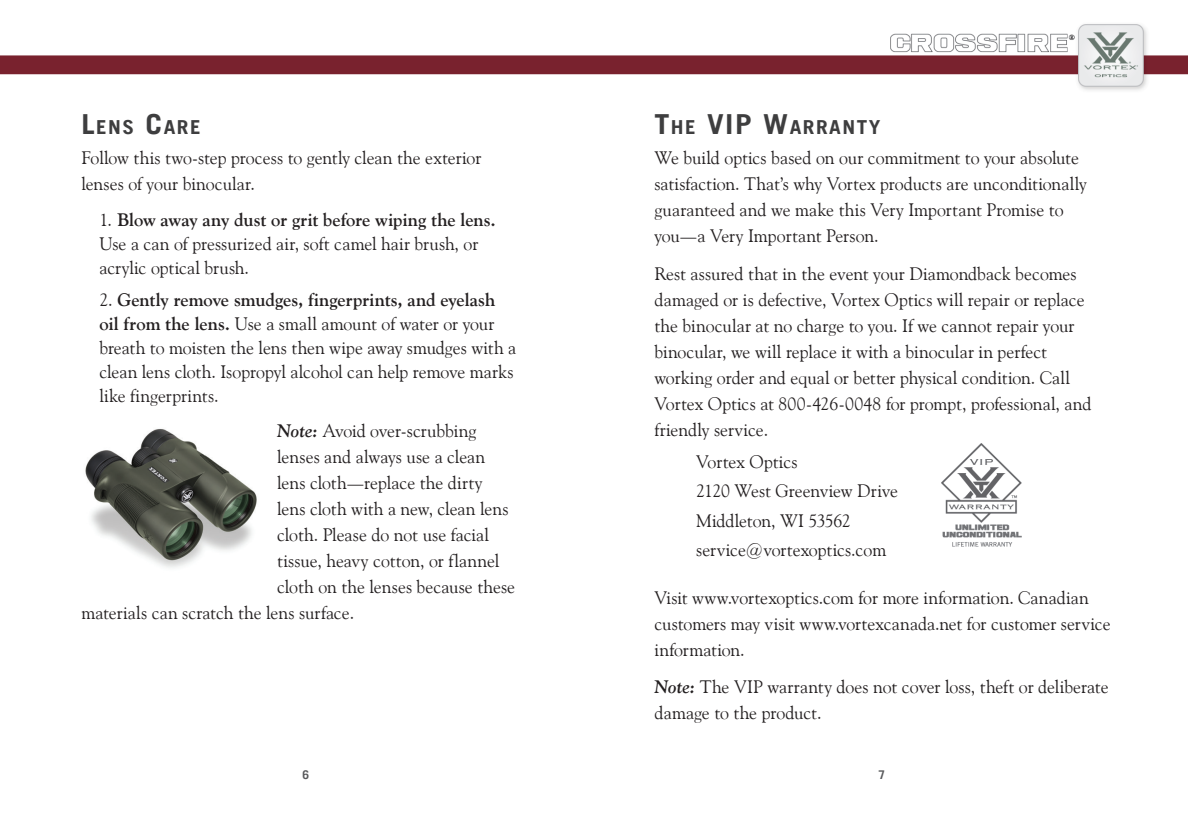
<style>
.page{position:relative;width:1188px;height:828px;background:#fff}
.page>*{position:absolute;margin:0;border:0;box-sizing:border-box;transform-origin:0 0}
.t1{font:700 19.4px "Trade Gothic LT";letter-spacing:.07em;color:#3e3e3f;scale:1.09 1}
.t2{font:18px/26px "Goudy Old Style";letter-spacing:-.005em;color:#231f20}
.t3{font:700 12px "Trade Gothic LT";color:#57585a}
.s1{font-size:27.6px}
.s2{font-weight:700}
.s3{font-weight:700;font-style:italic}
</style>
<div class="page">
<img style="left:85px;top:429px;width:172px;height:139px">
<img style="left:942px;top:443px;width:79px;height:104px">
<img style="left:0;top:24px;width:1188px;height:66px">
<p class="t1" style="left:81px;top:115px;width:111px"><span class="s1">L</span>ENS <span class="s1">C</span>ARE</p>
<p class="t2" style="left:81px;top:145px;width:402px">Follow this two-step process to gently clean the exterior lenses of your binocular.</p>
<p class="t2" style="left:99px;top:207px;width:398px;line-height:24px">1. <span class="s2">Blow away any dust or grit before wiping the lens.<br></span>Use a can of pressurized air, soft camel hair brush, or acrylic optical brush.</p>
<p class="t2" style="left:99px;top:288px;width:418px;line-height:24px">2. <span class="s2">Gently remove smudges, fingerprints, and eyelash oil from the lens.</span> Use a small amount of water or your breath to moisten the lens then wipe away smudges with a clean lens cloth. Isopropyl alcohol can help remove marks like fingerprints.</p>
<p class="t2" style="left:277px;top:417px;width:201px"><span class="s3">Note:</span> Avoid over-scrubbing</p>
<p class="t2" style="left:277px;top:443px;width:210px">lenses and always use a clean</p>
<p class="t2" style="left:277px;top:469px;width:207px">lens cloth—replace the dirty</p>
<p class="t2" style="left:277px;top:495px;width:233px">lens cloth with a new, clean lens</p>
<p class="t2" style="left:277px;top:521px;width:214px">cloth. Please do not use facial</p>
<p class="t2" style="left:277px;top:547px;width:224px">tissue, heavy cotton, or flannel</p>
<p class="t2" style="left:277px;top:573px;width:240px">cloth on the lenses because these</p>
<p class="t2" style="left:81px;top:599px;width:274px">materials can scratch the lens surface.</p>
<p class="t1" style="left:654px;top:115px;width:209px"><span class="s1">T</span>HE <span class="s1">VIP W</span>ARRANTY</p>
<p class="t2" style="left:654px;top:145px;width:434px">We build optics based on our commitment to your absolute satisfaction. That’s why Vortex products are unconditionally guaranteed and we make this Very Important Promise to you—a Very Important Person.</p>
<p class="t2" style="left:654px;top:260px;width:439px">Rest assured that in the event your Diamondback becomes damaged or is defective, Vortex Optics will repair or replace the binocular at no charge to you. If we cannot repair your binocular, we will replace it with a binocular in perfect working order and equal or better physical condition. Call Vortex Optics at 800-426-0048 for prompt, professional, and friendly service.</p>
<p class="t2" style="left:696px;top:446px;width:203px;line-height:29.6px">Vortex Optics<br>2120 West Greenview Drive<br>Middleton, WI 53562 service@vortexoptics.com</p>
<p class="t2" style="left:654px;top:584px;width:458px">Visit www.vortexoptics.com for more information. Canadian customers may visit www.vortexcanada.net for customer service information.</p>
<p class="t2" style="left:654px;top:674px;width:456px"><span class="s3">Note:</span> The VIP warranty does not cover loss, theft or deliberate damage to the product.</p>
<p class="t3" style="left:303px;top:767px;width:8px">6</p>
<p class="t3" style="left:879px;top:767px;width:8px">7</p>
</div>
